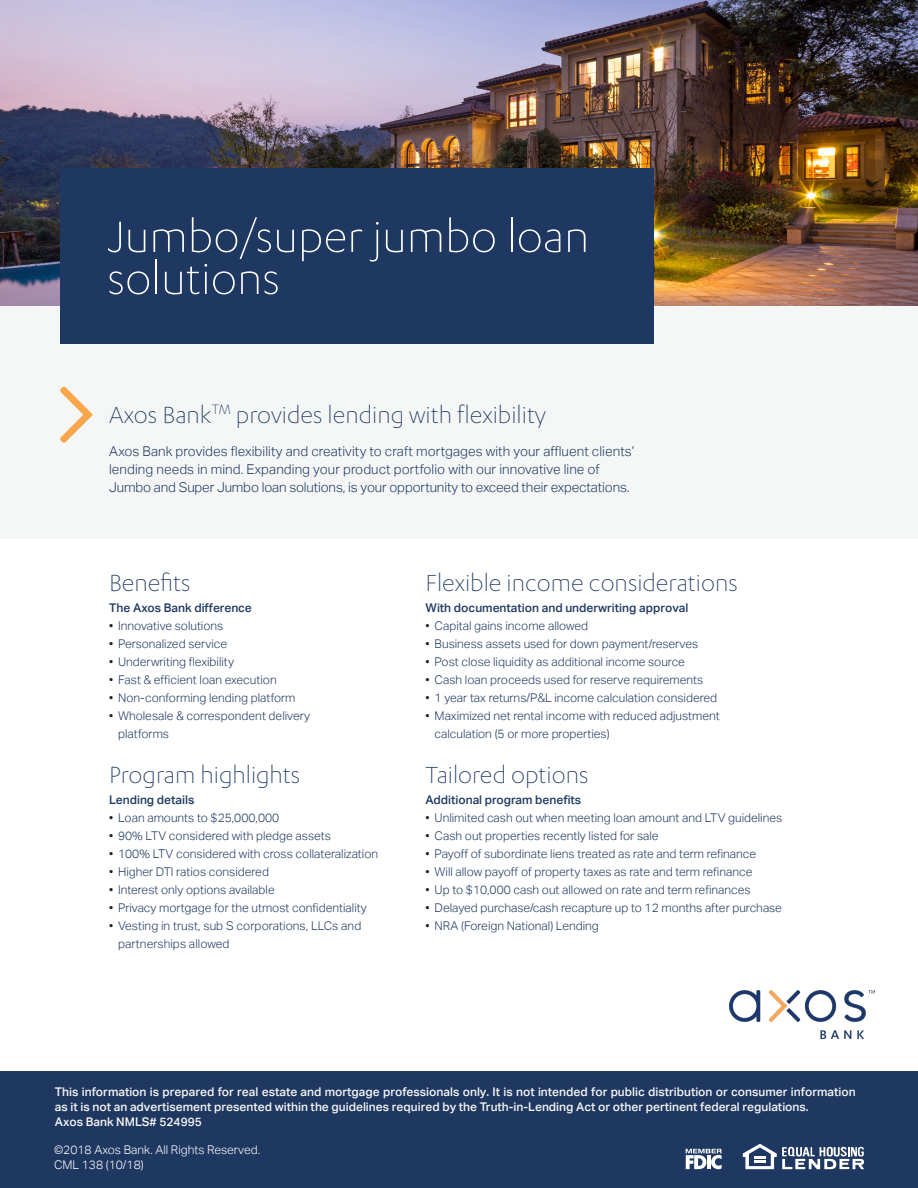
<style>
.page{position:relative;width:918px;height:1188px;background:#fff}
.page>*{position:absolute;margin:0;border:0;box-sizing:border-box;transform-origin:0 0}
.t1{font:300 51px/42px "Karbon";color:#fff}
.t2{font:300 27px "Karbon";color:#1f3861}
.t3{font:300 13.5px/18px "Aktiv Grotesk";letter-spacing:.005em;color:#1f3861}
.t4{font:300 12px/18px "Aktiv Grotesk";color:#1f3861}
.t5{font:500 12px/15px "Aktiv Grotesk";color:#f5f5f5}
.t6{font:500 12px "Aktiv Grotesk";color:#1f3861}
.t7{font:300 12px/15px "Aktiv Grotesk";color:#fff}
.s1{color:#231f20}
</style>
<div class="page">
<img style="left:0;top:0;width:918px;height:306px">
<div style="left:0;top:1071px;width:918px;height:117px;background:#1f3861"></div>
<svg style="left:743px;top:1144px;width:121px;height:25px"></svg>
<svg style="left:686px;top:1149px;width:36px;height:20px"></svg>
<div style="left:0;top:306px;width:918px;height:232px;background:#f5f7f7"></div>
<div style="left:60px;top:169px;width:594px;height:175px;background:#1f3861"></div>
<svg style="left:60px;top:386px;width:33px;height:57px"></svg>
<img style="left:729px;top:990px;width:146px;height:48px">
<p class="t1" style="left:107px;top:214px;width:483px">Jumbo/super jumbo loan solutions</p>
<p class="t2" style="left:109px;top:400px;width:438px">Axos Bank<sup>TM</sup> provides lending with flexibility</p>
<p class="t3" style="left:109px;top:442px;width:527px">Axos Bank provides flexibility and creativity to craft mortgages with your affluent clients’ lending needs in mind. Expanding your product portfolio with our innovative line of<br>Jumbo and Super Jumbo loan solutions, is your opportunity to exceed their expectations.</p>
<p class="t2" style="left:109px;top:568px;width:83px">Benefits</p>
<p class="t6" style="left:109px;top:601px;width:144px">The Axos Bank difference</p>
<p class="t4" style="left:109px;top:617px;width:116px"><span class="s1">•</span> Innovative solutions</p>
<p class="t4" style="left:109px;top:635px;width:120px"><span class="s1">•</span> Personalized service</p>
<p class="t4" style="left:109px;top:653px;width:127px"><span class="s1">•</span> Underwriting flexibility</p>
<p class="t4" style="left:109px;top:671px;width:169px"><span class="s1">•</span> Fast &amp; efficient loan execution</p>
<p class="t4" style="left:109px;top:689px;width:188px"><span class="s1">•</span> Non-conforming lending platform</p>
<p class="t4" style="left:118px;top:707px;width:194px;text-indent:-9px"><span class="s1">•</span> Wholesale &amp; correspondent delivery platforms</p>
<p class="t2" style="left:109px;top:760px;width:193px">Program highlights</p>
<p class="t6" style="left:109px;top:793px;width:87px">Lending details</p>
<p class="t4" style="left:109px;top:809px;width:172px"><span class="s1">•</span> Loan amounts to $25,000,000</p>
<p class="t4" style="left:109px;top:827px;width:223px"><span class="s1">•</span> 90% LTV considered with pledge assets</p>
<p class="t4" style="left:109px;top:845px;width:271px"><span class="s1">•</span> 100% LTV considered with cross collateralization</p>
<p class="t4" style="left:109px;top:863px;width:161px"><span class="s1">•</span> Higher DTI ratios considered</p>
<p class="t4" style="left:109px;top:881px;width:167px"><span class="s1">•</span> Interest only options available</p>
<p class="t4" style="left:109px;top:899px;width:259px"><span class="s1">•</span> Privacy mortgage for the utmost confidentiality</p>
<p class="t4" style="left:118px;top:917px;width:245px;text-indent:-9px"><span class="s1">•</span> Vesting in trust, sub S corporations, LLCs and partnerships allowed</p>
<p class="t2" style="left:426px;top:568px;width:314px">Flexible income considerations</p>
<p class="t6" style="left:426px;top:601px;width:264px">With documentation and underwriting approval</p>
<p class="t4" style="left:426px;top:617px;width:164px"><span class="s1">•</span> Capital gains income allowed</p>
<p class="t4" style="left:426px;top:635px;width:274px"><span class="s1">•</span> Business assets used for down payment/reserves</p>
<p class="t4" style="left:426px;top:653px;width:261px"><span class="s1">•</span> Post close liquidity as additional income source</p>
<p class="t4" style="left:426px;top:671px;width:279px"><span class="s1">•</span> Cash loan proceeds used for reserve requirements</p>
<p class="t4" style="left:426px;top:689px;width:293px"><span class="s1">•</span> 1 year tax returns/P&amp;L income calculation considered</p>
<p class="t4" style="left:435px;top:707px;width:287px;text-indent:-9px"><span class="s1">•</span> Maximized net rental income with reduced adjustment calculation (5 or more properties)</p>
<p class="t2" style="left:426px;top:760px;width:164px">Tailored options</p>
<p class="t6" style="left:426px;top:793px;width:157px">Additional program benefits</p>
<p class="t4" style="left:426px;top:809px;width:358px"><span class="s1">•</span> Unlimited cash out when meeting loan amount and LTV guidelines</p>
<p class="t4" style="left:426px;top:827px;width:235px"><span class="s1">•</span> Cash out properties recently listed for sale</p>
<p class="t4" style="left:426px;top:845px;width:332px"><span class="s1">•</span> Payoff of subordinate liens treated as rate and term refinance</p>
<p class="t4" style="left:426px;top:863px;width:328px"><span class="s1">•</span> Will allow payoff of property taxes as rate and term refinance</p>
<p class="t4" style="left:426px;top:881px;width:327px"><span class="s1">•</span> Up to $10,000 cash out allowed on rate and term refinances</p>
<p class="t4" style="left:426px;top:899px;width:358px"><span class="s1">•</span> Delayed purchase/cash recapture up to 12 months after purchase</p>
<p class="t4" style="left:426px;top:917px;width:175px"><span class="s1">•</span> NRA (Foreign National) Lending</p>
<p class="t5" style="left:55px;top:1085px;width:802px">This information is prepared for real estate and mortgage professionals only. It is not intended for public distribution or consumer information as it is not an advertisement presented within the guidelines required by the Truth-in-Lending Act or other pertinent federal regulations.<br>Axos Bank NMLS# 524995</p>
<p class="t7" style="left:54px;top:1142px;width:208px">©2018 Axos Bank. All Rights Reserved.<br>CML 138 (10/18)</p>
</div>
